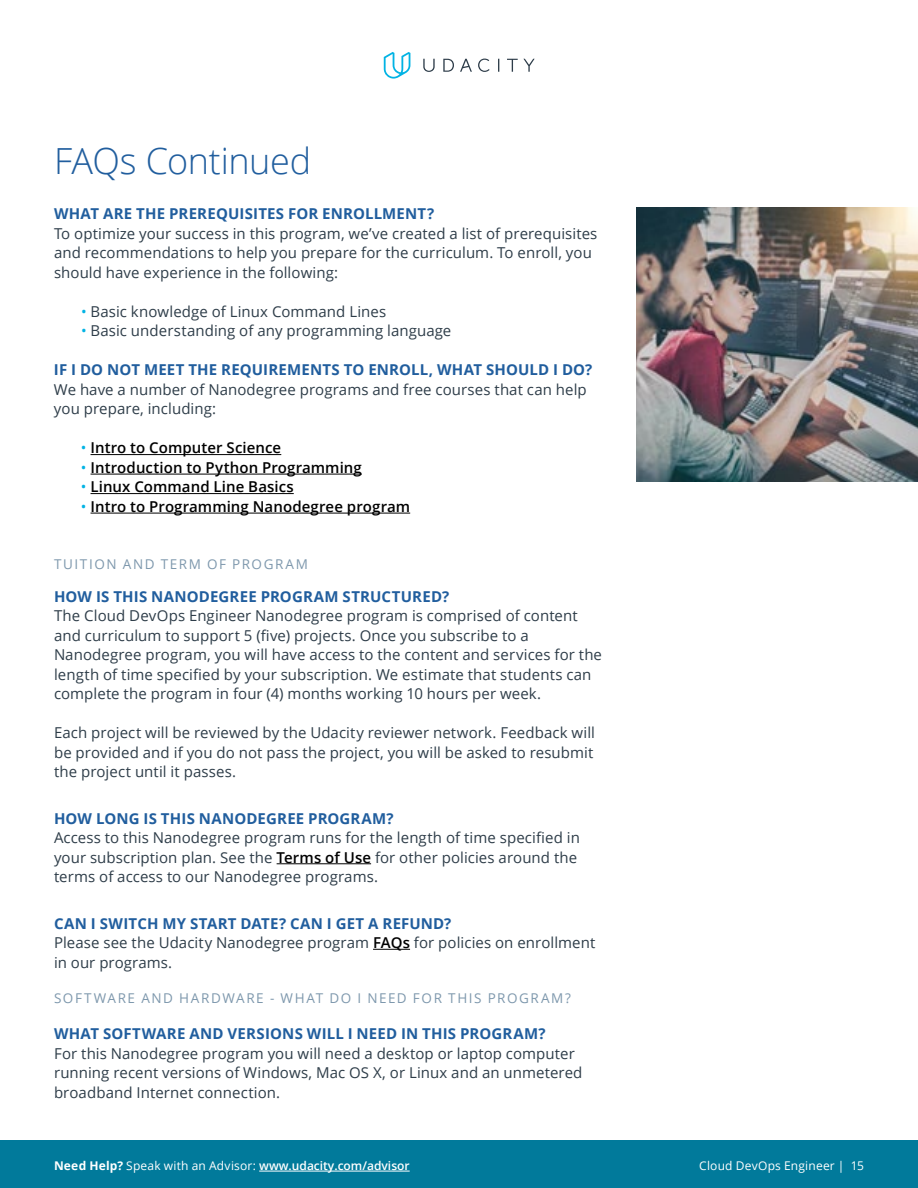
<style>
.page{position:relative;width:918px;height:1188px;background:#fff}
.page>*{position:absolute;margin:0;border:0;box-sizing:border-box;transform-origin:0 0}
.t1{font:300 36px "Open Sans";letter-spacing:-.01em;color:#215e9e}
.t2{font:15px/19.5px "Open Sans";letter-spacing:.005em;color:#2e3d49}
.t3{font:700 15px "Open Sans";letter-spacing:.01em;color:#215e9e}
.t4{font:600 15px "Open Sans";letter-spacing:.005em;color:#000}
.t5{font:13.5px "Open Sans";letter-spacing:.115em;color:#7e98ad}
.t6{font:600 12px "Open Sans";color:#fff}
.t7{font:12px "Open Sans";letter-spacing:.015em;color:#fff}
.s1{color:#02b3e4}
.s2{font-weight:400;color:#02b3e4}
.s3{font-weight:600;color:#000}
.s4{font-weight:700;color:#215e9e}
.s5{font-weight:700}
.s6{font-weight:400}
</style>
<div class="page">
<div style="left:0;top:1140px;width:918px;height:48px;background:#017a9b"></div>
<hr style="left:259px;top:1171px;width:151px;height:1px;background:#fff">
<svg style="left:384px;top:52px;width:26px;height:27px"></svg>
<svg style="left:423px;top:59px;width:112px;height:13px"></svg>
<hr style="left:91px;top:454px;width:190px;height:1px;background:#000">
<hr style="left:91px;top:474px;width:271px;height:1px;background:#000">
<hr style="left:91px;top:493px;width:203px;height:1px;background:#000">
<hr style="left:91px;top:513px;width:319px;height:1px;background:#000">
<hr style="left:277px;top:863px;width:94px;height:1px;background:#000">
<hr style="left:373px;top:949px;width:37px;height:1px;background:#000">
<img style="left:636px;top:208px;width:282px;height:274px">
<h1 class="t1" style="left:54px;top:137px;width:259px">FAQs Continued</h1>
<p class="t3" style="left:54px;top:203px;width:382px">WHAT ARE THE PREREQUISITES FOR ENROLLMENT?</p>
<p class="t2" style="left:54px;top:223px;width:545px">To optimize your success in this program, we’ve created a list of prerequisites and recommendations to help you prepare for the curriculum. To enroll, you should have experience in the following:</p>
<p class="t2" style="left:81px;top:301px;width:307px"><span class="s1">•</span> Basic knowledge of Linux Command Lines</p>
<p class="t2" style="left:81px;top:321px;width:372px"><span class="s1">•</span> Basic understanding of any programming language</p>
<p class="t3" style="left:54px;top:359px;width:540px">IF I DO NOT MEET THE REQUIREMENTS TO ENROLL, WHAT SHOULD I DO?</p>
<p class="t2" style="left:54px;top:379px;width:534px">We have a number of Nanodegree programs and free courses that can help you prepare, including:</p>
<p class="t4" style="left:81px;top:438px;width:202px"><span class="s2">•</span> Intro to Computer Science</p>
<p class="t4" style="left:81px;top:457px;width:282px"><span class="s2">•</span> Introduction to Python Programming</p>
<p class="t4" style="left:81px;top:477px;width:214px"><span class="s2">•</span> Linux Command Line Basics</p>
<p class="t4" style="left:81px;top:496px;width:331px"><span class="s2">•</span> Intro to Programming Nanodegree program</p>
<p class="t5" style="left:54px;top:555px;width:256px">TUITION AND TERM OF PROGRAM</p>
<p class="t3" style="left:54px;top:586px;width:397px">HOW IS THIS NANODEGREE PROGRAM STRUCTURED?</p>
<p class="t2" style="left:54px;top:606px;width:550px">The Cloud DevOps Engineer Nanodegree program is comprised of content and curriculum to support 5 (five) projects. Once you subscribe to a Nanodegree program, you will have access to the content and services for the length of time specified by your subscription. We estimate that students can complete the program in four (4) months working 10 hours per week.</p>
<p class="t2" style="left:54px;top:723px;width:542px;text-align:justify">Each project will be reviewed by the Udacity reviewer network. Feedback will be provided and if you do not pass the project, you will be asked to resubmit the project until it passes.</p>
<p class="t3" style="left:54px;top:808px;width:341px">HOW LONG IS THIS NANODEGREE PROGRAM?</p>
<p class="t2" style="left:54px;top:828px;width:527px">Access to this Nanodegree program runs for the length of time specified in your subscription plan. See the <span class="s3">Terms of Use</span> for other policies around the terms of access to our Nanodegree programs.</p>
<p class="t2" style="left:54px;top:913px;width:543px"><span class="s4">CAN I SWITCH MY START DATE? CAN I GET A REFUND?<br></span>Please see the Udacity Nanodegree program <span class="s3">FAQs</span> for policies on enrollment in our programs.</p>
<p class="t5" style="left:54px;top:989px;width:518px">SOFTWARE AND HARDWARE - WHAT DO I NEED FOR THIS PROGRAM?</p>
<p class="t3" style="left:54px;top:1023px;width:493px">WHAT SOFTWARE AND VERSIONS WILL I NEED IN THIS PROGRAM?</p>
<p class="t2" style="left:54px;top:1043px;width:530px">For this Nanodegree program you will need a desktop or laptop computer running recent versions of Windows, Mac OS X, or Linux and an unmetered broadband Internet connection.</p>
<p class="t6" style="left:54px;top:1158px;width:357px"><span class="s5">Need Help?</span> <span class="s6">Speak with an Advisor:</span> www.udacity.com/advisor</p>
<p class="t7" style="left:699px;top:1158px;width:166px">Cloud DevOps Engineer | 15</p>
</div>
